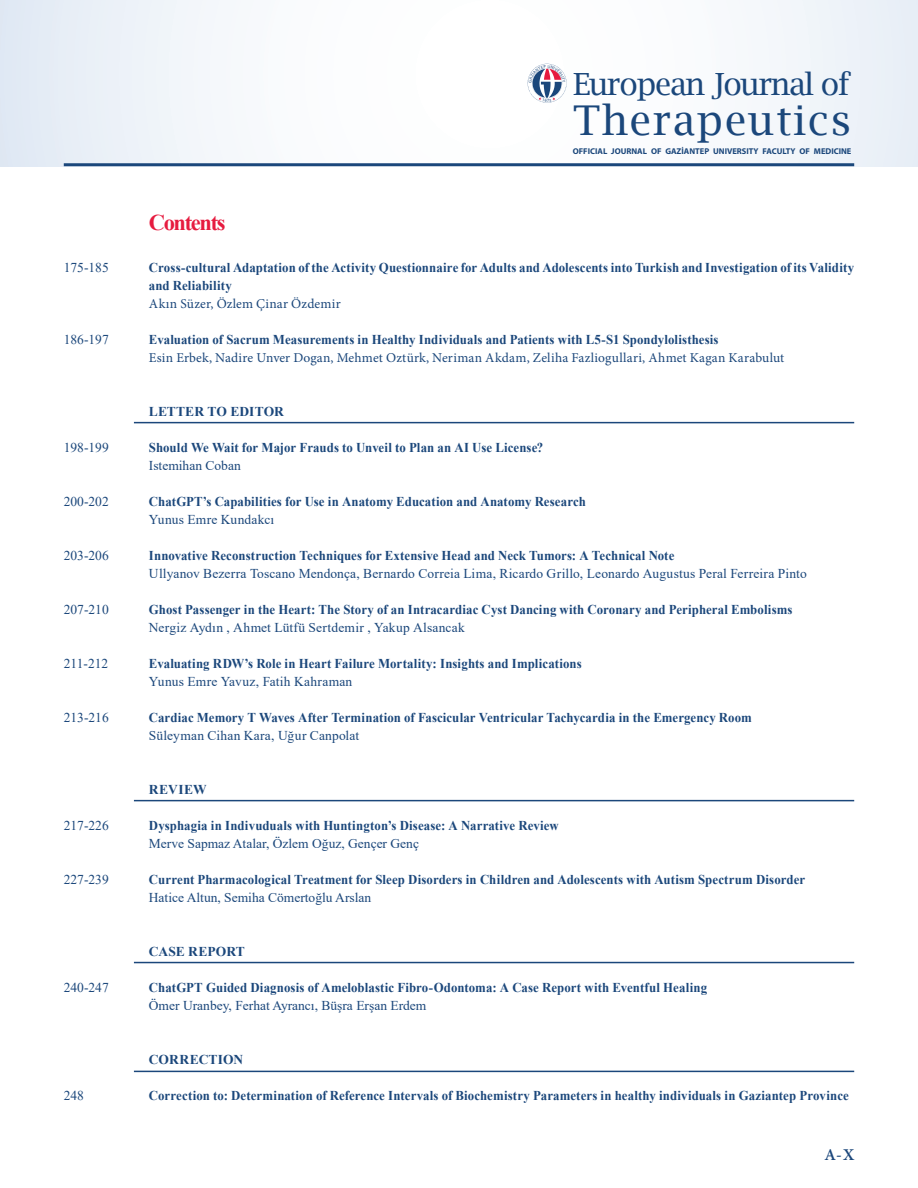
<style>
.page{position:relative;width:918px;height:1188px;background:#fff}
.page>*{position:absolute;margin:0;border:0;box-sizing:border-box;transform-origin:0 0}
.t1{font:41.1px "Lucida Bright";letter-spacing:.04em;color:#1b477b}
.t2{font:30.6px "Lucida Bright";letter-spacing:-.04em;color:#1b477b}
.t3{font:700 22.5px "Times New Roman";letter-spacing:-.06em;color:#e61b3f}
.t4{font:600 16.5px "Minion Pro";color:#1b477b}
.t5{font:700 13.5px/18px "Times New Roman";letter-spacing:.005em;color:#1b477b;scale:.95 1}
.t6{font:13.5px "Times New Roman";color:#1b477b}
.t7{font:13.5px "Minion Pro";letter-spacing:.015em;color:#1b477b}
.t8{font:700 13.5px "Times New Roman";letter-spacing:.005em;color:#1b477b}
.t9{font:13.5px "Times New Roman";letter-spacing:.02em;color:#1b477b}
.t10{font:700 8.4px "Myriad Pro";color:#1b477b}
</style>
<div class="page">
<svg style="left:1px;top:0;width:917px;height:166px"></svg>
<hr style="left:64px;top:163px;width:790px;height:3px;background:#1b477b">
<hr style="left:0;top:0;width:1px;height:166px;background:#dfe7f2">
<hr style="left:134px;top:800px;width:720px;height:1px;background:#1b477b">
<hr style="left:134px;top:422px;width:720px;height:1px;background:#1b477b">
<hr style="left:134px;top:962px;width:720px;height:1px;background:#1b477b">
<hr style="left:134px;top:1071px;width:720px;height:1px;background:#1b477b">
<svg style="left:528px;top:64px;width:38px;height:39px"></svg>
<p class="t6" style="left:64px;top:258px;width:46px">175-185</p>
<p class="t6" style="left:64px;top:330px;width:46px">186-197</p>
<p class="t6" style="left:64px;top:438px;width:46px">198-199</p>
<p class="t6" style="left:64px;top:492px;width:46px">200-202</p>
<p class="t6" style="left:64px;top:546px;width:46px">203-206</p>
<p class="t6" style="left:64px;top:600px;width:46px">207-210</p>
<p class="t6" style="left:64px;top:654px;width:46px">211-212</p>
<p class="t6" style="left:64px;top:708px;width:46px">213-216</p>
<p class="t6" style="left:64px;top:816px;width:46px">217-226</p>
<p class="t6" style="left:64px;top:870px;width:46px">227-239</p>
<p class="t6" style="left:64px;top:978px;width:46px">240-247</p>
<p class="t6" style="left:64px;top:1086px;width:22px">248</p>
<h2 class="t2" style="left:573px;top:66px;width:279px">European Journal of</h2>
<h1 class="t1" style="left:573px;top:97px;width:280px">Therapeutics</h1>
<p class="t10" style="left:573px;top:146px;width:280px">OFFICIAL JOURNAL OF GAZİANTEP UNIVERSITY FACULTY OF MEDICINE</p>
<h3 class="t3" style="left:149px;top:206px;width:78px">Contents</h3>
<p class="t5" style="left:149px;top:258px;width:744px">Cross-cultural Adaptation of the Activity Questionnaire for Adults and Adolescents into Turkish and Investigation of its Validity and Reliability</p>
<p class="t7" style="left:149px;top:295px;width:193px">Akın Süzer, Özlem Çinar Özdemir</p>
<p class="t5" style="left:149px;top:330px;width:601px">Evaluation of Sacrum Measurements in Healthy Individuals and Patients with L5-S1 Spondylolisthesis</p>
<p class="t7" style="left:149px;top:349px;width:637px">Esin Erbek, Nadire Unver Dogan, Mehmet Oztürk, Neriman Akdam, Zeliha Fazliogullari, Ahmet Kagan Karabulut</p>
<p class="t8" style="left:149px;top:402px;width:136px">LETTER TO EDITOR</p>
<p class="t5" style="left:149px;top:438px;width:417px">Should We Wait for Major Frauds to Unveil to Plan an AI Use License?</p>
<p class="t6" style="left:149px;top:456px;width:93px">Istemihan Coban</p>
<p class="t5" style="left:149px;top:492px;width:462px">ChatGPT’s Capabilities for Use in Anatomy Education and Anatomy Research</p>
<p class="t6" style="left:149px;top:510px;width:127px">Yunus Emre Kundakcı</p>
<p class="t5" style="left:149px;top:546px;width:555px">Innovative Reconstruction Techniques for Extensive Head and Neck Tumors: A Technical Note</p>
<p class="t6" style="left:149px;top:564px;width:660px">Ullyanov Bezerra Toscano Mendonça, Bernardo Correia Lima, Ricardo Grillo, Leonardo Augustus Peral Ferreira Pinto</p>
<p class="t5" style="left:149px;top:600px;width:679px">Ghost Passenger in the Heart: The Story of an Intracardiac Cyst Dancing with Coronary and Peripheral Embolisms</p>
<p class="t6" style="left:149px;top:618px;width:317px">Nergiz Aydın , Ahmet Lütfü Sertdemir , Yakup Alsancak</p>
<p class="t5" style="left:149px;top:654px;width:457px">Evaluating RDW’s Role in Heart Failure Mortality: Insights and Implications</p>
<p class="t9" style="left:149px;top:672px;width:205px">Yunus Emre Yavuz, Fatih Kahraman</p>
<p class="t5" style="left:149px;top:708px;width:636px">Cardiac Memory T Waves After Termination of Fascicular Ventricular Tachycardia in the Emergency Room</p>
<p class="t6" style="left:149px;top:726px;width:212px">Süleyman Cihan Kara, Uğur Canpolat</p>
<p class="t8" style="left:149px;top:780px;width:59px">REVIEW</p>
<p class="t5" style="left:149px;top:816px;width:433px">Dysphagia in Indivuduals with Huntington’s Disease: A Narrative Review</p>
<p class="t6" style="left:149px;top:834px;width:272px">Merve Sapmaz Atalar, Özlem Oğuz, Gençer Genç</p>
<p class="t5" style="left:149px;top:870px;width:692px">Current Pharmacological Treatment for Sleep Disorders in Children and Adolescents with Autism Spectrum Disorder</p>
<p class="t6" style="left:149px;top:888px;width:224px">Hatice Altun, Semiha Cömertoğlu Arslan</p>
<p class="t8" style="left:149px;top:942px;width:98px">CASE REPORT</p>
<p class="t5" style="left:149px;top:978px;width:589px">ChatGPT Guided Diagnosis of Ameloblastic Fibro-Odontoma: A Case Report with Eventful Healing</p>
<p class="t6" style="left:149px;top:996px;width:279px">Ömer Uranbey, Ferhat Ayrancı, Büşra Erşan Erdem</p>
<p class="t8" style="left:149px;top:1050px;width:96px">CORRECTION</p>
<p class="t5" style="left:149px;top:1086px;width:738px">Correction to: Determination of Reference Intervals of Biochemistry Parameters in healthy individuals in Gaziantep Province</p>
<p class="t4" style="left:824px;top:1143px;width:31px">A-X</p>
</div>
